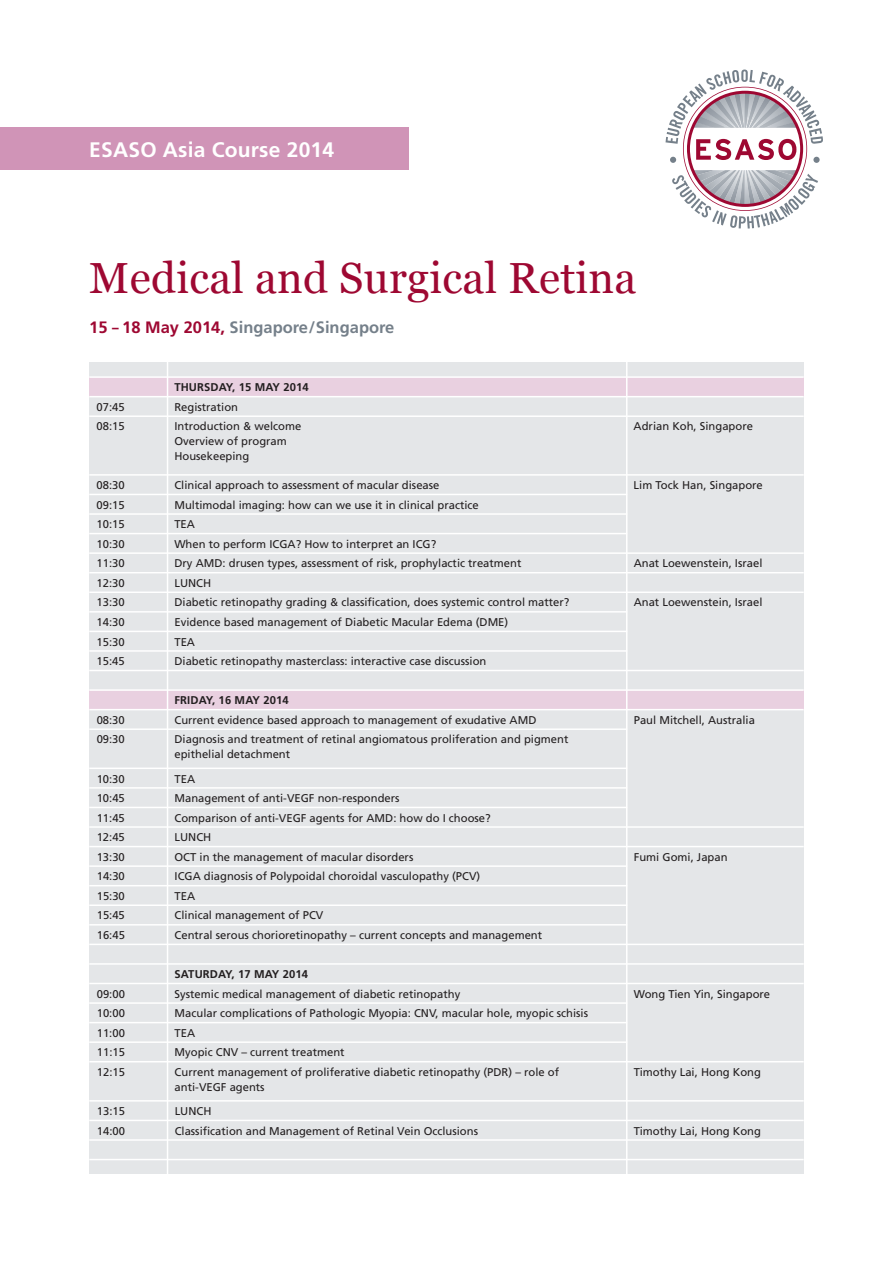
<style>
.page{position:relative;width:893px;height:1263px;background:#fff}
.page>*{position:absolute;margin:0;border:0;box-sizing:border-box;transform-origin:0 0}
.t1{font:43.5px "Georgia";letter-spacing:.005em;color:#9e0832}
.t2{font:700 21px "Frutiger";letter-spacing:.01em;color:#fff}
.t3{font:700 16.5px "Frutiger";color:#75808a}
.t4{font:11.25px/15px "Frutiger";color:#231f20}
.t5{font:700 11.25px "Frutiger";letter-spacing:.01em;color:#231f20}
.s1{color:#9e0832}
</style>
<div class="page">
<div style="left:89px;top:362px;width:715px;height:812px;background:#e4e6e8"></div>
<div style="left:89px;top:377px;width:715px;height:20px;background:#e9d0e0"></div>
<div style="left:89px;top:690px;width:715px;height:20px;background:#e9d0e0"></div>
<hr style="left:89px;top:376px;width:715px;height:2px;background:#fff">
<hr style="left:89px;top:396px;width:715px;height:1px;background:#fff">
<hr style="left:89px;top:415px;width:715px;height:2px;background:#fff">
<hr style="left:89px;top:474px;width:715px;height:2px;background:#fff">
<hr style="left:89px;top:494px;width:538px;height:1px;background:#fff">
<hr style="left:89px;top:513px;width:538px;height:2px;background:#fff">
<hr style="left:89px;top:533px;width:538px;height:1px;background:#fff">
<hr style="left:89px;top:552px;width:715px;height:2px;background:#fff">
<hr style="left:89px;top:572px;width:715px;height:1px;background:#fff">
<hr style="left:89px;top:591px;width:715px;height:2px;background:#fff">
<hr style="left:89px;top:611px;width:538px;height:2px;background:#fff">
<hr style="left:89px;top:631px;width:538px;height:1px;background:#fff">
<hr style="left:89px;top:650px;width:538px;height:2px;background:#fff">
<hr style="left:89px;top:670px;width:715px;height:1px;background:#fff">
<hr style="left:89px;top:689px;width:715px;height:2px;background:#fff">
<hr style="left:89px;top:709px;width:715px;height:1px;background:#fff">
<hr style="left:89px;top:728px;width:538px;height:2px;background:#fff">
<hr style="left:89px;top:767px;width:538px;height:2px;background:#fff">
<hr style="left:89px;top:787px;width:538px;height:2px;background:#fff">
<hr style="left:89px;top:807px;width:538px;height:1px;background:#fff">
<hr style="left:89px;top:826px;width:715px;height:2px;background:#fff">
<hr style="left:89px;top:846px;width:715px;height:1px;background:#fff">
<hr style="left:89px;top:865px;width:538px;height:2px;background:#fff">
<hr style="left:89px;top:885px;width:538px;height:1px;background:#fff">
<hr style="left:89px;top:904px;width:538px;height:2px;background:#fff">
<hr style="left:89px;top:924px;width:538px;height:1px;background:#fff">
<hr style="left:89px;top:944px;width:715px;height:1px;background:#fff">
<hr style="left:89px;top:963px;width:715px;height:2px;background:#fff">
<hr style="left:89px;top:983px;width:715px;height:1px;background:#fff">
<hr style="left:89px;top:1002px;width:538px;height:2px;background:#fff">
<hr style="left:89px;top:1022px;width:538px;height:1px;background:#fff">
<hr style="left:89px;top:1041px;width:538px;height:2px;background:#fff">
<hr style="left:89px;top:1061px;width:715px;height:1px;background:#fff">
<hr style="left:89px;top:1100px;width:715px;height:1px;background:#fff">
<hr style="left:89px;top:1120px;width:715px;height:1px;background:#fff">
<hr style="left:89px;top:1139px;width:715px;height:2px;background:#fff">
<hr style="left:89px;top:1159px;width:715px;height:1px;background:#fff">
<hr style="left:167px;top:355px;width:1px;height:842px;background:#fff">
<div style="left:0;top:128px;width:408px;height:42px;background:#d094b7"></div>
<svg style="left:665px;top:70px;width:158px;height:159px"></svg>
<div style="left:813px;top:157px;width:7px;height:6px;background:#75808a;border-radius:50%"></div>
<hr style="left:626px;top:355px;width:1px;height:842px;background:#fff">
<h2 class="t2" style="left:89px;top:137px;width:246px">ESASO Asia Course 2014</h2>
<h1 class="t1" style="left:89px;top:247px;width:549px">Medical and Surgical Retina</h1>
<h3 class="t3" style="left:89px;top:317px;width:307px"><span class="s1">15 – 18 May 2014,</span> Singapore/Singapore</h3>
<p class="t5" style="left:174px;top:381px;width:136px">THURSDAY, 15 May 2014</p>
<p class="t4" style="left:97px;top:399px;width:30px">07:45</p>
<p class="t4" style="left:174px;top:399px;width:65px">Registration</p>
<p class="t4" style="left:97px;top:419px;width:30px">08:15</p>
<p class="t4" style="left:174px;top:419px;width:128px">Introduction &amp; welcome</p>
<p class="t4" style="left:634px;top:419px;width:121px">Adrian Koh, Singapore</p>
<p class="t4" style="left:174px;top:434px;width:114px">Overview of program<br>Housekeeping</p>
<p class="t4" style="left:97px;top:478px;width:30px">08:30</p>
<p class="t4" style="left:174px;top:478px;width:267px">Clinical approach to assessment of macular disease</p>
<p class="t4" style="left:634px;top:478px;width:131px">Lim Tock Han, Singapore</p>
<p class="t4" style="left:97px;top:497px;width:30px">09:15</p>
<p class="t4" style="left:174px;top:497px;width:306px">Multimodal imaging: how can we use it in clinical practice</p>
<p class="t4" style="left:97px;top:517px;width:30px">10:15</p>
<p class="t4" style="left:174px;top:517px;width:22px">TEA</p>
<p class="t4" style="left:97px;top:536px;width:30px">10:30</p>
<p class="t4" style="left:174px;top:536px;width:263px">When to perform ICGA? How to interpret an ICG?</p>
<p class="t4" style="left:97px;top:556px;width:30px">11:30</p>
<p class="t4" style="left:174px;top:556px;width:348px">Dry AMD: drusen types, assessment of risk, prophylactic treatment</p>
<p class="t4" style="left:634px;top:556px;width:130px">Anat Loewenstein, Israel</p>
<p class="t4" style="left:97px;top:575px;width:30px">12:30</p>
<p class="t4" style="left:174px;top:575px;width:38px">LUNCH</p>
<p class="t4" style="left:97px;top:595px;width:30px">13:30</p>
<p class="t4" style="left:174px;top:595px;width:397px">Diabetic retinopathy grading &amp; classification, does systemic control matter?</p>
<p class="t4" style="left:634px;top:595px;width:130px">Anat Loewenstein, Israel</p>
<p class="t4" style="left:97px;top:615px;width:30px">14:30</p>
<p class="t4" style="left:174px;top:615px;width:335px">Evidence based management of Diabetic Macular Edema (DME)</p>
<p class="t4" style="left:97px;top:634px;width:30px">15:30</p>
<p class="t4" style="left:174px;top:634px;width:22px">TEA</p>
<p class="t4" style="left:97px;top:654px;width:30px">15:45</p>
<p class="t4" style="left:174px;top:654px;width:313px">Diabetic retinopathy masterclass: interactive case discussion</p>
<p class="t5" style="left:174px;top:694px;width:116px">FRIDAY, 16 May 2014</p>
<p class="t4" style="left:97px;top:712px;width:30px">08:30</p>
<p class="t4" style="left:174px;top:712px;width:363px">Current evidence based approach to management of exudative AMD</p>
<p class="t4" style="left:634px;top:712px;width:123px">Paul Mitchell, Australia</p>
<p class="t4" style="left:97px;top:732px;width:30px">09:30</p>
<p class="t4" style="left:174px;top:732px;width:395px">Diagnosis and treatment of retinal angiomatous proliferation and pigment epithelial detachment</p>
<p class="t4" style="left:97px;top:771px;width:30px">10:30</p>
<p class="t4" style="left:174px;top:771px;width:22px">TEA</p>
<p class="t4" style="left:97px;top:791px;width:30px">10:45</p>
<p class="t4" style="left:175px;top:791px;width:227px">Management of anti-VEGF non-responders</p>
<p class="t4" style="left:97px;top:810px;width:30px">11:45</p>
<p class="t4" style="left:175px;top:810px;width:318px">Comparison of anti-VEGF agents for AMD: how do I choose?</p>
<p class="t4" style="left:97px;top:830px;width:30px">12:45</p>
<p class="t4" style="left:175px;top:830px;width:38px">LUNCH</p>
<p class="t4" style="left:97px;top:849px;width:30px">13:30</p>
<p class="t4" style="left:175px;top:849px;width:240px">OCT in the management of macular disorders</p>
<p class="t4" style="left:634px;top:849px;width:95px">Fumi Gomi, Japan</p>
<p class="t4" style="left:97px;top:869px;width:30px">14:30</p>
<p class="t4" style="left:175px;top:869px;width:307px">ICGA diagnosis of Polypoidal choroidal vasculopathy (PCV)</p>
<p class="t4" style="left:97px;top:888px;width:30px">15:30</p>
<p class="t4" style="left:175px;top:888px;width:22px">TEA</p>
<p class="t4" style="left:97px;top:908px;width:30px">15:45</p>
<p class="t4" style="left:175px;top:908px;width:150px">Clinical management of PCV</p>
<p class="t4" style="left:97px;top:928px;width:30px">16:45</p>
<p class="t4" style="left:175px;top:928px;width:369px">Central serous chorioretinopathy – current concepts and management</p>
<p class="t5" style="left:175px;top:968px;width:135px">SATURDAY, 17 May 2014</p>
<p class="t4" style="left:97px;top:986px;width:30px">09:00</p>
<p class="t4" style="left:175px;top:986px;width:287px">Systemic medical management of diabetic retinopathy</p>
<p class="t4" style="left:634px;top:986px;width:138px">Wong Tien Yin, Singapore</p>
<p class="t4" style="left:97px;top:1006px;width:30px">10:00</p>
<p class="t4" style="left:175px;top:1006px;width:415px">Macular complications of Pathologic Myopia: CNV, macular hole, myopic schisis</p>
<p class="t4" style="left:97px;top:1025px;width:30px">11:00</p>
<p class="t4" style="left:175px;top:1025px;width:22px">TEA</p>
<p class="t4" style="left:97px;top:1045px;width:30px">11:15</p>
<p class="t4" style="left:175px;top:1045px;width:172px">Myopic CNV – current treatment</p>
<p class="t4" style="left:97px;top:1065px;width:30px">12:15</p>
<p class="t4" style="left:175px;top:1065px;width:386px">Current management of proliferative diabetic retinopathy (PDR) – role of</p>
<p class="t4" style="left:634px;top:1065px;width:129px">Timothy Lai, Hong Kong</p>
<p class="t4" style="left:175px;top:1079px;width:92px">anti-VEGF agents</p>
<p class="t4" style="left:97px;top:1104px;width:30px">13:15</p>
<p class="t4" style="left:175px;top:1104px;width:38px">LUNCH</p>
<p class="t4" style="left:97px;top:1123px;width:30px">14:00</p>
<p class="t4" style="left:175px;top:1123px;width:305px">Classification and Management of Retinal Vein Occlusions</p>
<p class="t4" style="left:634px;top:1123px;width:129px">Timothy Lai, Hong Kong</p>
</div>
